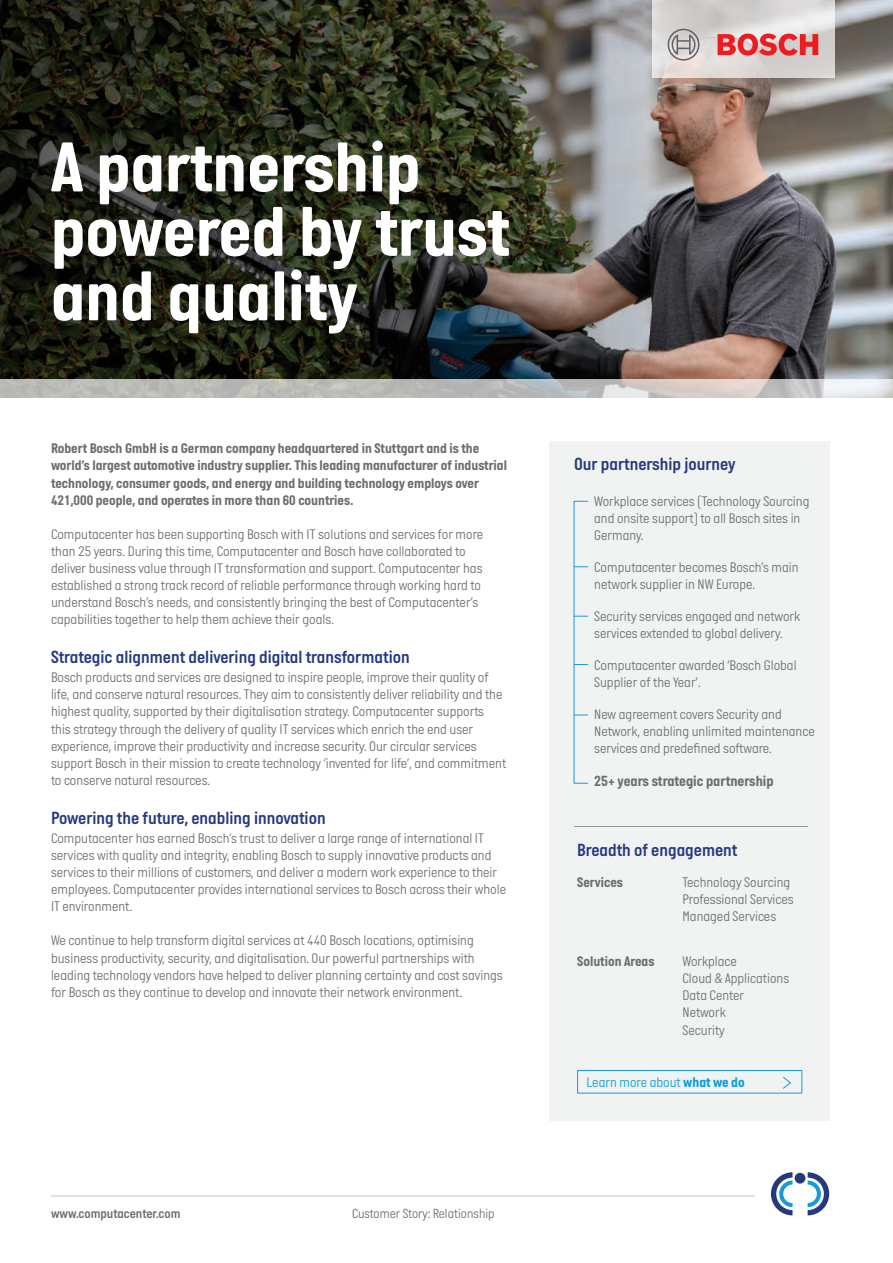
<style>
.page{position:relative;width:893px;height:1263px;background:#fff}
.page>*{position:absolute;margin:0;border:0;box-sizing:border-box;transform-origin:0 0}
.t1{font:700 72px/64.5px "Italian Plate No One";color:#fff}
.t2{font:18px "Italian Plate No One D Bd";color:#25397e}
.t3{font:700 15px "Italian Plate No One";color:#6c6d70}
.t4{font:300 14.25px/17.1px "Italian Plate No One";color:#6c6d70}
.t5{font:700 14.25px/17.1px "Italian Plate No One";color:#6c6d70}
.t6{font:300 14.25px "Italian Plate No One";color:#069ddc}
.t7{font:300 13.5px "Italian Plate No One";color:#6c6d70}
.t8{font:13.5px "Italian Plate No One D Bd";color:#6c6d70}
.s1{font-weight:700}
</style>
<div class="page">
<div style="left:550px;top:441px;width:280px;height:680px;background:#f1f3f3"></div>
<img style="left:855px;top:0;width:38px;height:379px">
<img style="left:0;top:0;width:855px;height:379px">
<svg style="left:652px;top:0;width:183px;height:78px;background:#dad6d5"></svg>
<svg style="left:0;top:379px;width:893px;height:19px;background:#c3c2c0"></svg>
<svg style="left:574px;top:566px;width:14px;height:1px"></svg>
<svg style="left:574px;top:664px;width:14px;height:1px"></svg>
<svg style="left:574px;top:715px;width:14px;height:1px"></svg>
<hr style="left:574px;top:826px;width:234px;height:1px;background:#939598">
<svg style="left:783px;top:1076px;width:8px;height:13px"></svg>
<div style="left:577px;top:1070px;width:225px;height:23px;border:1px solid #179bd8"></div>
<svg style="left:574px;top:616px;width:14px;height:1px"></svg>
<svg style="left:668px;top:29px;width:31px;height:32px"></svg>
<svg style="left:718px;top:34px;width:100px;height:22px;background:#e26a6d"></svg>
<svg style="left:771px;top:1172px;width:21px;height:43px"></svg>
<svg style="left:808px;top:1172px;width:21px;height:43px"></svg>
<div style="left:795px;top:1173px;width:10px;height:10px;background:#25397e;border-radius:50%"></div>
<hr style="left:51px;top:1195px;width:704px;height:1px;background:#c8c7c7">
<h1 class="t1" style="left:51px;top:134px;width:460px">A partnership powered by trust and quality</h1>
<p class="t5" style="left:51px;top:440px;width:457px">Robert Bosch GmbH is a German company headquartered in Stuttgart and is the world’s largest automotive industry supplier. This leading manufacturer of industrial technology, consumer goods, and energy and building technology employs over 421,000 people, and operates in more than 60 countries.</p>
<p class="t4" style="left:51px;top:526px;width:434px">Computacenter has been supporting Bosch with IT solutions and services for more than 25 years. During this time, Computacenter and Bosch have collaborated to deliver business value through IT transformation and support. Computacenter has established a strong track record of reliable performance through working hard to understand Bosch’s needs, and consistently bringing the best of Computacenter’s capabilities together to help them achieve their goals.</p>
<p class="t2" style="left:51px;top:647px;width:360px">Strategic alignment delivering digital transformation</p>
<p class="t4" style="left:51px;top:669px;width:457px">Bosch products and services are designed to inspire people, improve their quality of life, and conserve natural resources. They aim to consistently deliver reliability and the highest quality, supported by their digitalisation strategy. Computacenter supports this strategy through the delivery of quality IT services which enrich the end user experience, improve their productivity and increase security. Our circular services support Bosch in their mission to create technology ‘invented for life’, and commitment to conserve natural resources.</p>
<p class="t2" style="left:51px;top:808px;width:276px">Powering the future, enabling innovation</p>
<p class="t4" style="left:51px;top:830px;width:456px">Computacenter has earned Bosch’s trust to deliver a large range of international IT services with quality and integrity, enabling Bosch to supply innovative products and services to their millions of customers, and deliver a modern work experience to their employees. Computacenter provides international services to Bosch across their whole IT environment.</p>
<p class="t4" style="left:51px;top:933px;width:453px">We continue to help transform digital services at 440 Bosch locations, optimising business productivity, security, and digitalisation. Our powerful partnerships with leading technology vendors have helped to deliver planning certainty and cost savings for Bosch as they continue to develop and innovate their network environment.</p>
<p class="t8" style="left:51px;top:1206px;width:131px">www.computacenter.com</p>
<p class="t7" style="left:352px;top:1206px;width:144px">Customer Story: Relationship</p>
<p class="t2" style="left:574px;top:455px;width:163px">Our partnership journey</p>
<p class="t4" style="left:594px;top:493px;width:217px">Workplace services (Technology Sourcing and onsite support) to all Bosch sites in<br>Germany.</p>
<p class="t4" style="left:594px;top:559px;width:206px">Computacenter becomes Bosch’s main network supplier in NW Europe.</p>
<p class="t4" style="left:594px;top:608px;width:207px">Security services engaged and network services extended to global delivery.</p>
<p class="t4" style="left:594px;top:657px;width:204px">Computacenter awarded ‘Bosch Global<br>Supplier of the Year’.</p>
<p class="t4" style="left:594px;top:706px;width:222px">New agreement covers Security and<br>Network, enabling unlimited maintenance services and predefined software.</p>
<p class="t3" style="left:594px;top:773px;width:181px">25+ years strategic partnership</p>
<p class="t2" style="left:577px;top:840px;width:162px">Breadth of engagement</p>
<p class="t5" style="left:577px;top:874px;width:47px">Services</p>
<p class="t4" style="left:682px;top:874px;width:113px">Technology Sourcing<br>Professional Services<br>Managed Services</p>
<p class="t5" style="left:577px;top:953px;width:79px">Solution Areas</p>
<p class="t4" style="left:682px;top:953px;width:108px">Workplace<br>Cloud &amp; Applications<br>Data Center<br>Network<br>Security</p>
<p class="t6" style="left:587px;top:1074px;width:160px">Learn more about <span class="s1">what we do</span></p>
</div>
